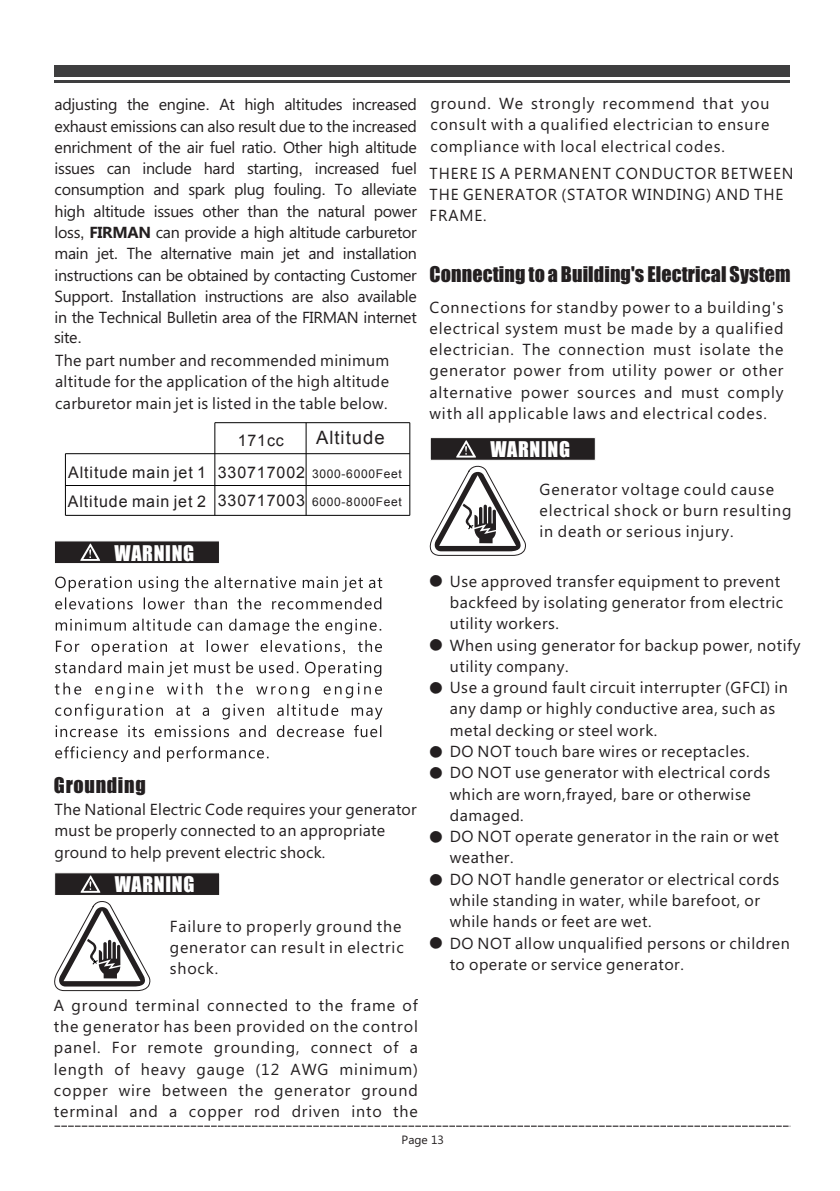
<style>
.page{position:relative;width:840px;height:1191px;background:#fff}
.page>*{position:absolute;margin:0;border:0;box-sizing:border-box;transform-origin:0 0}
.t1{font:48px/64.2px "Sim Sun";color:#231f20}
.t2{font:20px "Impact";letter-spacing:.005em;color:#231f20}
.t3{font:20px "Impact";letter-spacing:.035em;color:#fff}
.t4{font:20px "Impact";letter-spacing:.035em;color:#231f20}
.t5{font:18.4px "Arial";letter-spacing:.055em;color:#231f20}
.t6{font:16px/21.2px "Ebrima";letter-spacing:.035em;color:#231f20;text-align:justify}
.t7{font:16px/21.2px "Ebrima";letter-spacing:.055em;color:#231f20}
.t8{font:16px/21.2px "Ebrima";letter-spacing:.015em;color:#231f20}
.t9{font:16px/28.8px "Arial";letter-spacing:.055em;color:#231f20}
.t10{font:12px "Arial";letter-spacing:.055em;color:#231f20}
.t11{font:12px "Ebrima";color:#231f20}
.s1{font-family:"Arial"}
.s2{font-weight:700}
</style>
<div class="page">
<svg style="left:54px;top:1125px;width:735px;height:1px"></svg>
<div style="left:54px;top:65px;width:735px;height:11px;background:#3e3e3f"></div>
<hr style="left:54px;top:80px;width:735px;height:3px;background:#3e3e3f">
<div style="left:430px;top:437px;width:165px;height:23px;background:#231f20;border:1px solid #fff"></div>
<svg style="left:456px;top:440px;width:20px;height:17px"></svg>
<svg style="left:429px;top:465px;width:97px;height:91px"></svg>
<hr style="left:65px;top:453px;width:344px;height:1px;background:#000">
<hr style="left:65px;top:454px;width:1px;height:61px;background:#000">
<hr style="left:65px;top:485px;width:344px;height:1px;background:#000">
<hr style="left:65px;top:515px;width:344px;height:1px;background:#000">
<hr style="left:214px;top:423px;width:1px;height:92px;background:#000">
<hr style="left:305px;top:423px;width:1px;height:92px;background:#000">
<hr style="left:409px;top:423px;width:1px;height:92px;background:#000">
<hr style="left:215px;top:422px;width:194px;height:1px;background:#000">
<svg style="left:55px;top:576px;width:327px;height:186px"></svg>
<div style="left:54px;top:541px;width:165px;height:23px;background:#231f20;border:1px solid #fff"></div>
<svg style="left:80px;top:543px;width:20px;height:18px"></svg>
<div style="left:54px;top:872px;width:166px;height:23px;background:#231f20;border:1px solid #fff"></div>
<svg style="left:80px;top:875px;width:20px;height:17px"></svg>
<svg style="left:54px;top:901px;width:97px;height:90px"></svg>
<p class="t6" style="left:54px;top:95px;width:364px">adjusting the engine<span class="s1">.</span> At high altitudes increased exhaust emissions can also result due to the increased enrichment of the air fuel ratio<span class="s1">.</span> Other high altitude issues can include hard starting<span class="s1">,</span> increased fuel consumption and spark plug fouling<span class="s1">.</span> To alleviate high altitude issues other than the natural power loss<span class="s1">,</span> <span class="s2">FIRMAN</span> can provide a high altitude carburetor main jet<span class="s1">.</span> The alternative main jet and installation instructions can be obtained by contacting Customer Support<span class="s1">.</span> Installation instructions are also available in the Technical Bulletin area of the FIRMAN internet</p>
<p class="t6" style="left:54px;top:328px;width:29px">site<span class="s1">.</span></p>
<p class="t6" style="left:55px;top:351px;width:335px">The part number and recommended minimum altitude for the application of the high altitude carburetor main jet is listed in the table below.</p>
<p class="t9" style="left:68px;top:458px;width:140px">Altitude main jet 1<br>Altitude main jet 2</p>
<p class="t9" style="left:218px;top:424px;width:89px;line-height:32.2px;text-align:center">171cc<br>330717002</p>
<p class="t9" style="left:217px;top:486px;width:89px">330717003</p>
<p class="t5" style="left:316px;top:425px;width:70px">Altitude</p>
<p class="t10" style="left:312px;top:465px;width:91px">3000-6000Feet</p>
<p class="t10" style="left:312px;top:493px;width:91px">6000-8000Feet</p>
<p class="t3" style="left:114px;top:545px;width:81px">WARNING</p>
<p class="t4" style="left:54px;top:777px;width:93px">Grounding</p>
<p class="t8" style="left:54px;top:800px;width:363px">The National Electric Code requires your generator must be properly connected to an appropriate ground to help prevent electric shock.</p>
<p class="t3" style="left:115px;top:876px;width:81px">WARNING</p>
<p class="t7" style="left:170px;top:917px;width:235px">Failure to properly ground the generator can result in electric shock.</p>
<p class="t6" style="left:54px;top:996px;width:365px">A ground terminal connected to the frame of the generator has been provided on the control panel. For remote grounding, connect of a length of heavy gauge (12 AWG minimum) copper wire between the generator ground terminal and a copper rod driven into the</p>
<p class="t6" style="left:430px;top:94px;width:340px">ground. We strongly recommend that you consult with a qualified electrician to ensure compliance with local electrical codes.</p>
<p class="t7" style="left:429px;top:164px;width:365px">THERE IS A PERMANENT CONDUCTOR BETWEEN<br>THE GENERATOR (STATOR WINDING) AND THE<br>FRAME.</p>
<p class="t2" style="left:429px;top:266px;width:362px">Connecting to a Building's Electrical System</p>
<p class="t6" style="left:429px;top:298px;width:355px">Connections for standby power to a building's electrical system must be made by a qualified electrician. The connection must isolate the generator power from utility power or other alternative power sources and must comply with all applicable laws and electrical codes.</p>
<p class="t3" style="left:490px;top:441px;width:81px">WARNING</p>
<p class="t7" style="left:539px;top:480px;width:253px">Generator voltage could cause electrical shock or burn resulting in death or serious injury.</p>
<h1 class="t1" style="left:424px;top:551px;width:25px">• •</h1>
<h1 class="t1" style="left:424px;top:658px;width:25px">•</h1>
<p class="t6" style="left:449px;top:572px;width:352px;text-align:left">Use approved transfer equipment to prevent backfeed by isolating generator from electric utility workers.<br>When using generator for backup power, notify utility company.<br>Use a ground fault circuit interrupter (GFCI) in any damp or highly conductive area, such as metal decking or steel work.<br>DO NOT touch bare wires or receptacles.<br>DO NOT use generator with electrical cords which are worn,frayed, bare or otherwise damaged.<br>DO NOT operate generator in the rain or wet weather.<br>DO NOT handle generator or electrical cords while standing in water, while barefoot, or while hands or feet are wet.<br>DO NOT allow unqualified persons or children to operate or service generator.</p>
<h1 class="t1" style="left:424px;top:727px;width:25px;line-height:74.2px">•• •</h1>
<h1 class="t1" style="left:424px;top:849px;width:25px;line-height:63.4px">• •</h1>
<p class="t11" style="left:401px;top:1135px;width:44px">Page 13</p>
</div>
